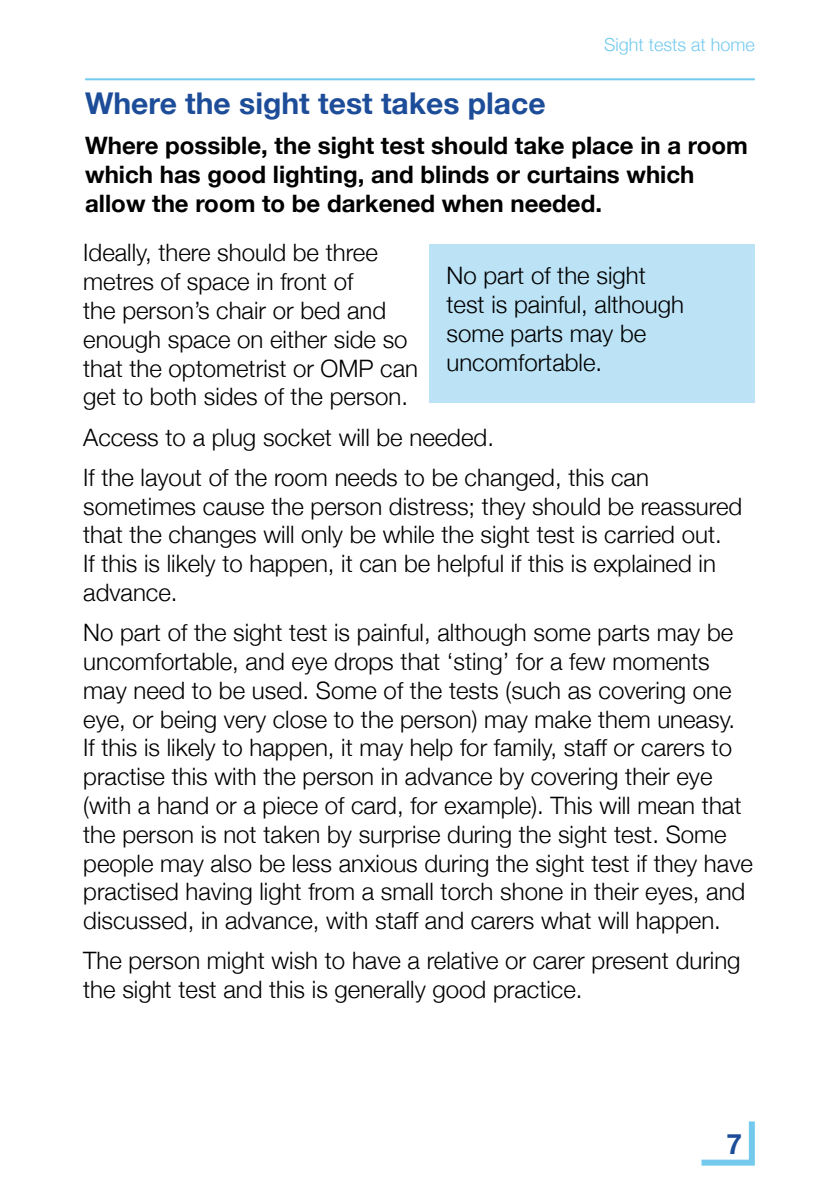
<style>
.page{position:relative;width:840px;height:1191px;background:#fff}
.page>*{position:absolute;margin:0;border:0;box-sizing:border-box;transform-origin:0 0}
.t1{font:700 30px "Helvetica Neue";color:#1d4d99}
.t2{font:700 28px "Helvetica Neue";color:#1d4d99}
.t3{font:300 24px/28.8px "Helvetica Neue";color:#000}
.t4{font:700 24px/28.8px "Helvetica Neue";color:#000}
.t5{font:300 18px "Helvetica Neue";color:#74caed}
</style>
<div class="page">
<svg style="left:701px;top:1121px;width:54px;height:45px"></svg>
<hr style="left:85px;top:78px;width:669px;height:2px;background:#74caed">
<div style="left:429px;top:244px;width:325px;height:159px;background:#bbe2f5"></div>
<p class="t5" style="left:603px;top:34px;width:152px">Sight tests at home</p>
<p class="t1" style="left:85px;top:85px;width:461px">Where the sight test takes place</p>
<p class="t4" style="left:85px;top:131px;width:664px">Where possible, the sight test should take place in a room which has good lighting, and blinds or curtains which allow the room to be darkened when needed.</p>
<p class="t3" style="left:83px;top:238px;width:336px">Ideally, there should be three metres of space in front of<br>the person’s chair or bed and enough space on either side so that the optometrist or OMP can get to both sides of the person.</p>
<p class="t3" style="left:83px;top:416px;width:567px;line-height:40.2px">Access to a plug socket will be needed.<br>If the layout of the room needs to be changed, this can</p>
<p class="t3" style="left:83px;top:491px;width:660px">sometimes cause the person distress; they should be reassured that the changes will only be while the sight test is carried out.<br>If this is likely to happen, it can be helpful if this is explained in advance.</p>
<p class="t3" style="left:83px;top:617px;width:670px">No part of the sight test is painful, although some parts may be uncomfortable, and eye drops that ‘sting’ for a few moments may need to be used. Some of the tests (such as covering one eye, or being very close to the person) may make them uneasy.<br>If this is likely to happen, it may help for family, staff or carers to practise this with the person in advance by covering their eye (with a hand or a piece of card, for example). This will mean that the person is not taken by surprise during the sight test. Some people may also be less anxious during the sight test if they have practised having light from a small torch shone in their eyes, and discussed, in advance, with staff and carers what will happen.</p>
<p class="t3" style="left:83px;top:946px;width:658px">The person might wish to have a relative or carer present during the sight test and this is generally good practice.</p>
<p class="t3" style="left:446px;top:261px;width:239px">No part of the sight test is painful, although some parts may be uncomfortable.</p>
<p class="t2" style="left:726px;top:1126px;width:17px">7</p>
</div>
